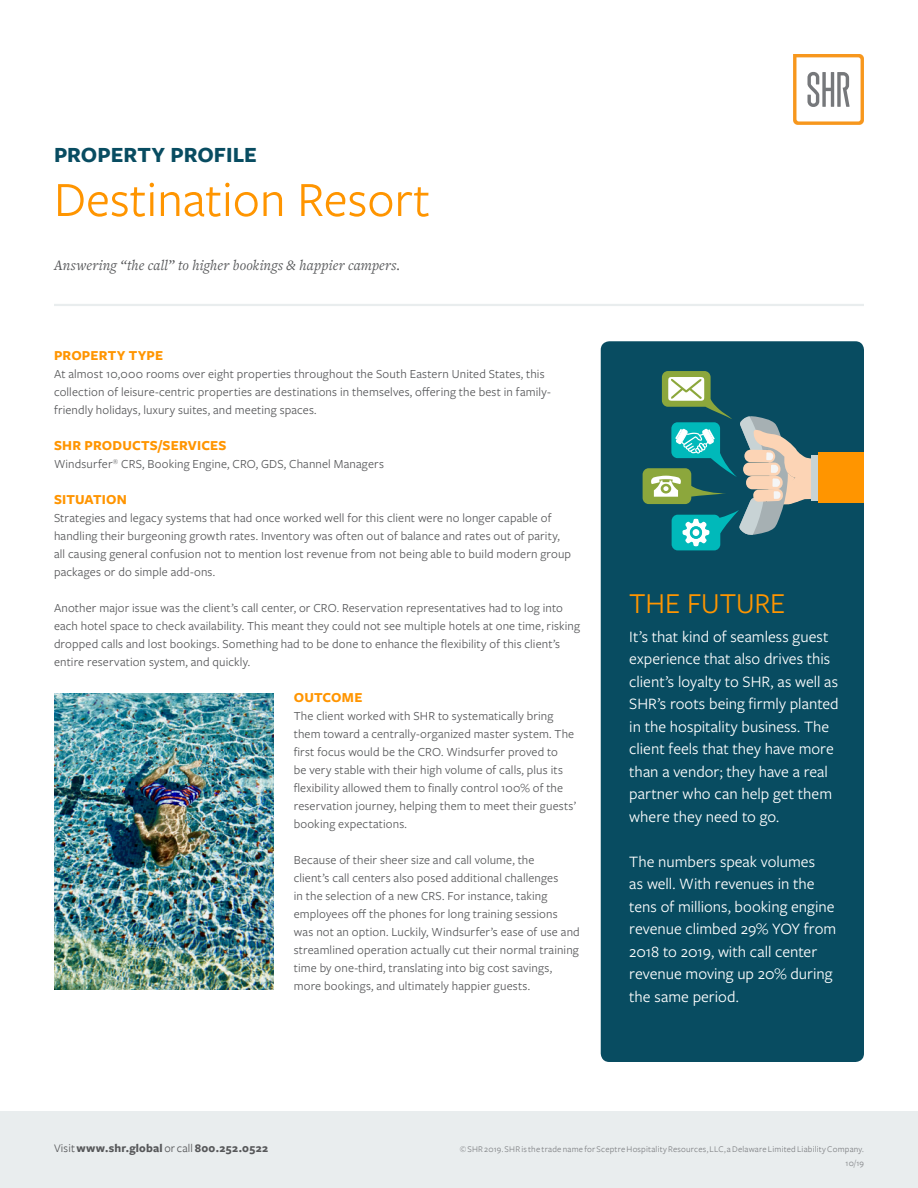
<style>
.page{position:relative;width:918px;height:1188px;background:#fff}
.page>*{position:absolute;margin:0;border:0;box-sizing:border-box;transform-origin:0 0}
.headline{font:51px "Freight Sans Pro";color:#ff9500}
.Subhead{font:30px "Freight Sans Pro";letter-spacing:-.005em;color:#ff9500}
.Subhead-2{font:700 22.5px "Freight Sans Pro";letter-spacing:-.005em;color:#084c61}
.Future{font:16.5px/22.5px "Freight Sans Pro";color:#fff}
.Title_descriptor{font:italic 15px "Freight Text Pro";letter-spacing:.01em;color:#57585a}
.Subhead-3{font:700 14.25px "Freight Sans Pro";letter-spacing:.01em;color:#ff9500}
.copy{font:12.75px/18px "Freight Sans Pro";letter-spacing:.01em;color:#57585a}
.t1{font:700 12px "Freight Sans";letter-spacing:.025em;color:#57585a}
.t2{font:9px/13.5px "Freight Sans";letter-spacing:.025em;color:#808285;text-align:right}
.s1{font-weight:400}
</style>
<div class="page">
<div style="left:0;top:1111px;width:918px;height:77px;background:#e9edee"></div>
<svg style="left:793px;top:54px;width:71px;height:71px"></svg>
<div style="left:601px;top:341px;width:263px;height:721px;background:#084c61;border-radius:9px"></div>
<hr style="left:54px;top:304px;width:810px;height:2px;background:#e9edee">
<img style="left:54px;top:693px;width:220px;height:297px">
<div style="left:811px;top:455px;width:8px;height:45px;background:#c8d3d5"></div>
<div style="left:819px;top:452px;width:45px;height:51px;background:#ff9500"></div>
<svg style="left:643px;top:371px;width:174px;height:179px"></svg>
<p class="Subhead-2" style="left:54px;top:139px;width:204px">PROPERTY PROFILE</p>
<p class="headline" style="left:54px;top:165px;width:378px">Destination Resort</p>
<p class="Title_descriptor" style="left:54px;top:255px;width:348px">Answering “the call” to higher bookings &amp; happier campers.</p>
<p class="Subhead-3" style="left:54px;top:346px;width:111px">PROPERTY TYPE</p>
<p class="copy" style="left:54px;top:364px;width:498px">At almost 10,000 rooms over eight properties throughout the South Eastern United States, this collection of leisure-centric properties are destinations in themselves, offering the best in family&shy;friendly holidays, luxury suites, and meeting spaces.</p>
<p class="Subhead-3" style="left:54px;top:436px;width:174px">SHR PRODUCTS/SERVICES</p>
<p class="copy" style="left:54px;top:454px;width:331px">Windsurfer<sup>®</sup> CRS, Booking Engine, CRO, GDS, Channel Managers</p>
<p class="Subhead-3" style="left:54px;top:490px;width:74px">SITUATION</p>
<p class="copy" style="left:54px;top:508px;width:519px">Strategies and legacy systems that had once worked well for this client were no longer capable of handling their burgeoning growth rates. Inventory was often out of balance and rates out of parity, all causing general confusion not to mention lost revenue from not being able to build modern group packages or do simple add-ons.</p>
<p class="copy" style="left:54px;top:598px;width:528px">Another major issue was the client’s call center, or CRO. Reservation representatives had to log into each hotel space to check availability. This meant they could not see multiple hotels at one time, risking dropped calls and lost bookings. Something had to be done to enhance the flexibility of this client’s entire reservation system, and quickly.</p>
<p class="Subhead-3" style="left:294px;top:688px;width:70px">OUTCOME</p>
<p class="copy" style="left:294px;top:706px;width:284px">The client worked with SHR to systematically bring them toward a centrally-organized master system. The first focus would be the CRO. Windsurfer proved to<br>be very stable with their high volume of calls, plus its flexibility allowed them to finally control 100% of the reservation journey, helping them to meet their guests’ booking expectations.</p>
<p class="copy" style="left:294px;top:850px;width:288px">Because of their sheer size and call volume, the<br>client’s call centers also posed additional challenges<br>in the selection of a new CRS. For instance, taking employees off the phones for long training sessions was not an option. Luckily, Windsurfer’s ease of use and streamlined operation actually cut their normal training time by one-third, translating into big cost savings, more bookings, and ultimately happier guests.</p>
<p class="Subhead" style="left:629px;top:583px;width:158px">THE FUTURE</p>
<p class="Future" style="left:629px;top:625px;width:211px">It’s that kind of seamless guest experience that also drives this client’s loyalty to SHR, as well as<br>SHR’s roots being firmly planted in the hospitality business. The client feels that they have more than a vendor; they have a real partner who can help get them where they need to go.</p>
<p class="Future" style="left:629px;top:850px;width:208px">The numbers speak volumes<br>as well. With revenues in the tens of millions, booking engine revenue climbed 29% YOY from<br>2018 to 2019, with call center revenue moving up 20% during the same period.</p>
<p class="t1" style="left:54px;top:1142px;width:216px"><span class="s1">Visit</span> www.shr.global <span class="s1">or call</span> 800.252.0522</p>
<p class="t2" style="left:460px;top:1143px;width:406px">© SHR 2019. SHR is the trade name for Sceptre Hospitality Resources, LLC, a Delaware Limited Liability Company.<br>10/19</p>
</div>
